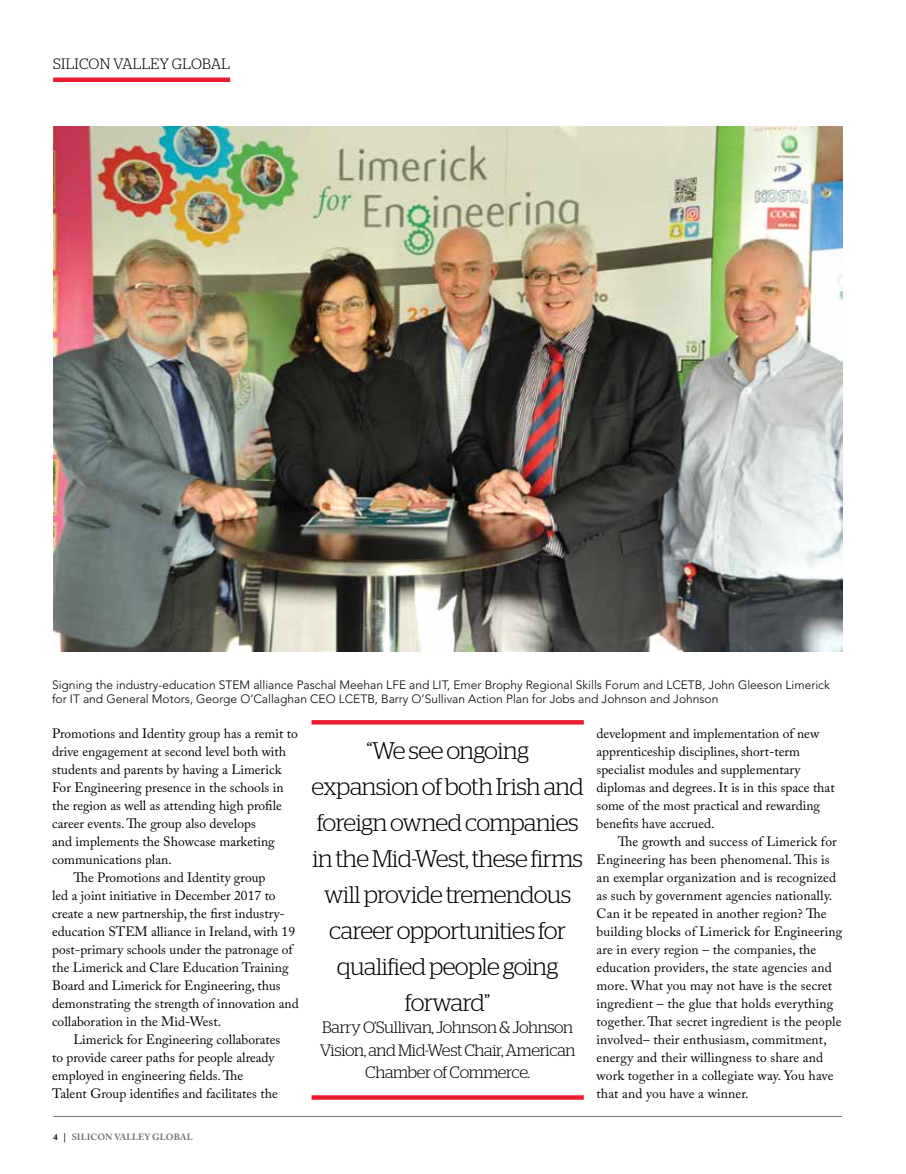
<style>
.page{position:relative;width:906px;height:1174px;background:#fff}
.page>*{position:absolute;margin:0;border:0;box-sizing:border-box;transform-origin:0 0}
.t1{font:300 24px/36px "Stag";letter-spacing:-.02em;color:#000;text-align:center}
.t2{font:300 16.5px/22.5px "Stag";letter-spacing:-.02em;color:#000;text-align:center}
.t3{font:300 15px "Stag";letter-spacing:.01em;color:#000}
.t4{font:13.5px/18px "Adobe Caslon Pro";color:#000}
.t5{font:300 12px/14.4px "Avenir";color:#000}
.t6{font:700 9px "Adobe Caslon Pro";letter-spacing:.015em;color:#717073}
.s1{color:#000}
</style>
<div class="page">
<hr style="left:53px;top:78px;width:177px;height:4px;background:#eb1c2d">
<hr style="left:53px;top:1116px;width:789px;height:1px;background:#717073">
<img style="left:53px;top:126px;width:789px;height:525px">
<svg style="left:311px;top:720px;width:273px;height:4px"></svg>
<svg style="left:311px;top:1095px;width:273px;height:4px"></svg>
<p class="t3" style="left:53px;top:55px;width:178px">SILICON VALLEY GLOBAL</p>
<p class="t5" style="left:52px;top:677px;width:779px">Signing the industry-education STEM alliance Paschal Meehan LFE and LIT, Emer Brophy Regional Skills Forum and LCETB, John Gleeson Limerick for IT and General Motors, George O’Callaghan CEO LCETB, Barry O’Sullivan Action Plan for Jobs and Johnson and Johnson</p>
<h1 class="t1" style="left:311px;top:732px;width:274px">“We see ongoing expansion of both Irish and foreign owned companies in the Mid-West, these firms will provide tremendous career opportunities for qualified people going forward”</h1>
<p class="t2" style="left:320px;top:1016px;width:257px">Barry O’Sullivan, Johnson &amp; Johnson<br>Vision, and Mid-West Chair, American<br>Chamber of Commerce.</p>
<p class="t4" style="left:596px;top:724px;width:240px">development and implementation of new apprenticeship disciplines, short-term specialist modules and supplementary diplomas and degrees. It is in this space that some of the most practical and rewarding benefits have accrued.</p>
<p class="t4" style="left:596px;top:832px;width:247px;text-indent:21px">The growth and success of Limerick for Engineering has been phenomenal. This is an exemplar organization and is recognized as such by government agencies nationally.<br>Can it be repeated in another region? The building blocks of Limerick for Engineering are in every region – the companies, the education providers, the state agencies and more. What you may not have is the secret ingredient – the glue that holds everything together. That secret ingredient is the people involved– their enthusiasm, commitment, energy and their willingness to share and work together in a collegiate way. You have that and you have a winner.</p>
<p class="t4" style="left:52px;top:724px;width:247px">Promotions and Identity group has a remit to</p>
<p class="t4" style="left:52px;top:742px;width:235px">drive engagement at second level both with</p>
<p class="t4" style="left:52px;top:760px;width:231px">students and parents by having a Limerick</p>
<p class="t4" style="left:52px;top:778px;width:233px">For Engineering presence in the schools in</p>
<p class="t4" style="left:52px;top:796px;width:231px">the region as well as attending high profile</p>
<p class="t4" style="left:52px;top:814px;width:205px">career events. The group also develops</p>
<p class="t4" style="left:52px;top:832px;width:224px">and implements the Showcase marketing</p>
<p class="t4" style="left:52px;top:850px;width:121px">communications plan.</p>
<p class="t4" style="left:73px;top:868px;width:194px">The Promotions and Identity group</p>
<p class="t4" style="left:52px;top:886px;width:225px">led a joint initiative in December 2017 to</p>
<p class="t4" style="left:52px;top:904px;width:234px">create a new partnership, the first industry-</p>
<p class="t4" style="left:52px;top:922px;width:244px">education STEM alliance in Ireland, with 19</p>
<p class="t4" style="left:52px;top:940px;width:242px">post-primary schools under the patronage of</p>
<p class="t4" style="left:52px;top:958px;width:238px">the Limerick and Clare Education Training</p>
<p class="t4" style="left:52px;top:976px;width:230px">Board and Limerick for Engineering, thus</p>
<p class="t4" style="left:52px;top:994px;width:248px">demonstrating the strength of innovation and</p>
<p class="t4" style="left:52px;top:1012px;width:170px">collaboration in the Mid-West.</p>
<p class="t4" style="left:73px;top:1030px;width:209px">Limerick for Engineering collaborates</p>
<p class="t4" style="left:52px;top:1048px;width:224px">to provide career paths for people already</p>
<p class="t4" style="left:52px;top:1066px;width:193px">employed in engineering fields. The</p>
<p class="t4" style="left:52px;top:1084px;width:227px">Talent Group identifies and facilitates the</p>
<p class="t6" style="left:53px;top:1132px;width:141px"><span class="s1">4 |</span> SILICON VALLEY GLOBAL</p>
</div>
